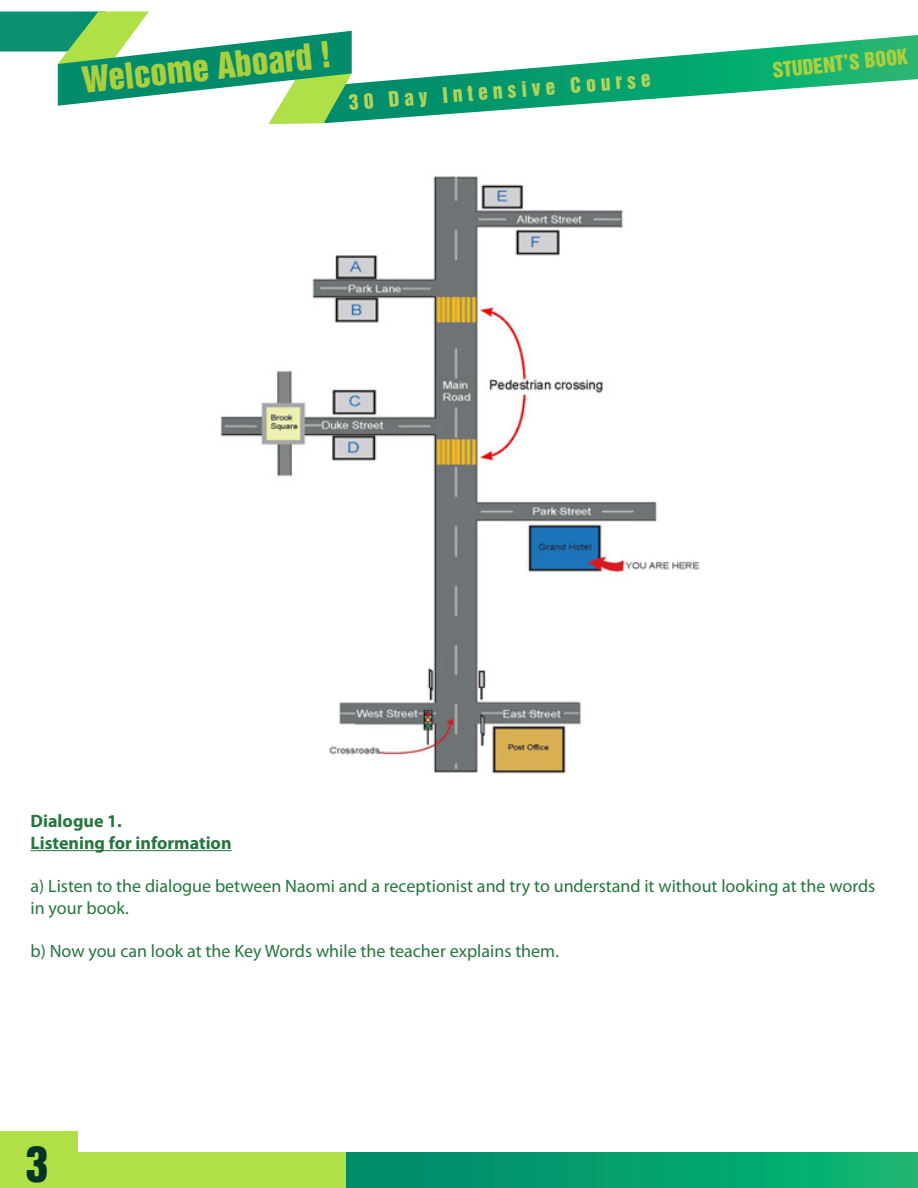
<style>
.page{position:relative;width:918px;height:1188px;background:#fff}
.page>*{position:absolute;margin:0;border:0;box-sizing:border-box;transform-origin:0 0}
.t1{font:45px "Helvetica Inserat LT Std";color:#013524}
.t2{font:33px "Helvetica Inserat LT Std";color:#abd03e}
.t3{font:19.5px "Helvetica Inserat LT Std";color:#b0d35a}
.t4{font:19.5px "Helvetica Inserat LT Std";color:#abd03e}
.t5{font:18px/21.6px "Myriad Pro";color:#25763d}
.t6{font:700 18px/21.6px "Myriad Pro";color:#25763d}
</style>
<div class="page">
<svg style="left:352px;top:35px;width:566px;height:87px"></svg>
<svg style="left:0;top:11px;width:352px;height:113px"></svg>
<div style="left:0;top:1153px;width:587px;height:35px;background:#b0e047"></div>
<hr style="left:31px;top:850px;width:201px;height:1px;background:#25763d">
<svg style="left:347px;top:1153px;width:571px;height:35px;background:#05a06d"></svg>
<div style="left:0;top:1132px;width:77px;height:56px;background:#b0e047"></div>
<img style="left:220px;top:176px;width:480px;height:598px">
<h2 class="t2" style="left:80px;top:61px;width:252px;rotate:-6deg">Welcome Aboard !</h2>
<p class="t3" style="left:348px;top:93px;width:304px;rotate:-5deg">30 Day Intensive Course</p>
<p class="t4" style="left:771px;top:59px;width:138px;rotate:-6deg">STUDENT’S BOOK</p>
<p class="t6" style="left:31px;top:810px;width:202px">Dialogue 1.<br>Listening for information</p>
<p class="t5" style="left:31px;top:876px;width:846px">a) Listen to the dialogue between Naomi and a receptionist and try to understand it without looking at the words in your book.</p>
<p class="t5" style="left:31px;top:940px;width:530px">b) Now you can look at the Key Words while the teacher explains them.</p>
<h1 class="t1" style="left:26px;top:1137px;width:24px">3</h1>
</div>
